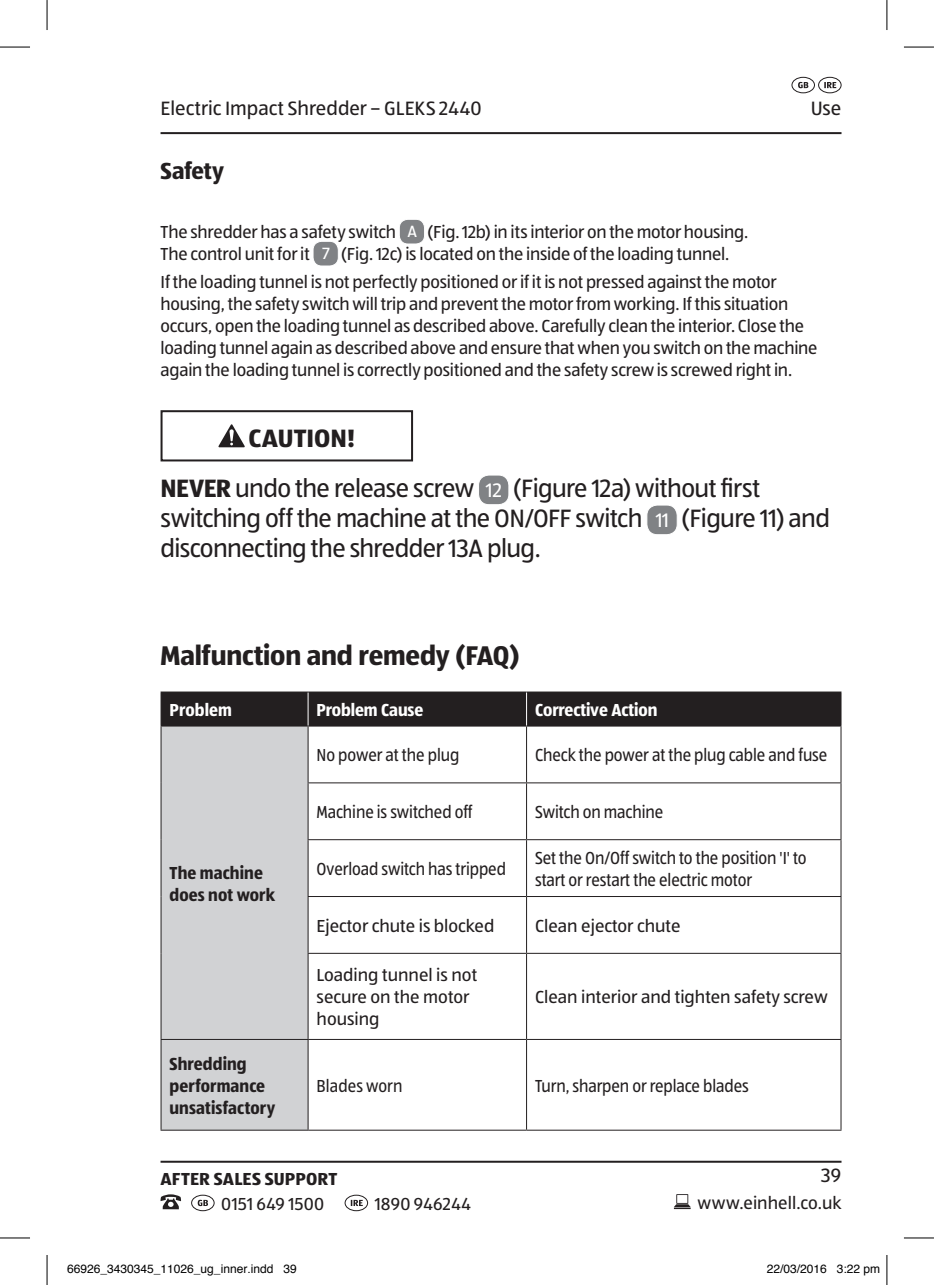
<style>
.page{position:relative;width:934px;height:1285px;background:#fff}
.page>*{position:absolute;margin:0;border:0;box-sizing:border-box;transform-origin:0 0}
.t1{font:700 28px "ALDISUEDOT";letter-spacing:-.005em;color:#231f20;scale:.95 1}
.t2{font:26px/49.8px "ALDISUEDOT";letter-spacing:-.025em;color:#231f20}
.t3{font:700 24px "ALDISUEDOT";letter-spacing:-.005em;color:#231f20;scale:.95 1}
.t4{font:20px "ALDISUEDOT";color:#231f20}
.t5{font:18px/22px "ALDISUEDOT";letter-spacing:-.005em;color:#231f20}
.t6{font:18px/22px "ALDISUEDOT";letter-spacing:-.005em;color:#231f20;scale:.9 1}
.t7{font:700 18px/22px "ALDISUEDOT";letter-spacing:.005em;color:#231f20;scale:.9 1}
.t8{font:700 18px "ALDISUEDOT";letter-spacing:-.005em;color:#fff;scale:.9 1}
.t9{font:700 18px "ALDISUEDOT";letter-spacing:.005em;color:#231f20}
.t10{font:18px "ALDISUEDOT";letter-spacing:.015em;color:#231f20}
.t11{font:12px "Helvetica";color:#000}
.s1{font-size:16.8px;color:#fff}
.s2{font-weight:700}
.s3{font-size:20.2px;color:#fff}
</style>
<div class="page">
<hr style="left:160px;top:1160px;width:681px;height:2px;background:#231f20">
<svg style="left:160px;top:1194px;width:21px;height:15px"></svg>
<div style="left:191px;top:1194px;width:23px;height:17px;border:1px solid #231f20;border-radius:50%"></div>
<svg style="left:198px;top:1199px;width:10px;height:7px"></svg>
<div style="left:344px;top:1194px;width:24px;height:17px;border:1px solid #231f20;border-radius:50%"></div>
<svg style="left:350px;top:1200px;width:13px;height:6px"></svg>
<svg style="left:673px;top:1194px;width:17px;height:15px"></svg>
<hr style="left:160px;top:132px;width:681px;height:2px;background:#231f20">
<div style="left:791px;top:77px;width:23px;height:16px;border:1px solid #231f20;border-radius:50%"></div>
<svg style="left:798px;top:82px;width:10px;height:6px"></svg>
<div style="left:817px;top:77px;width:24px;height:16px;border:1px solid #231f20;border-radius:50%"></div>
<svg style="left:824px;top:82px;width:12px;height:6px"></svg>
<div style="left:399px;top:219px;width:25px;height:25px;background:#808285;border-radius:9px"></div>
<div style="left:399px;top:219px;width:26px;height:25px;border:1px solid #fff;border-radius:9px"></div>
<div style="left:313px;top:241px;width:25px;height:25px;background:#808285;border-radius:9px"></div>
<div style="left:312px;top:241px;width:26px;height:25px;border:1px solid #fff;border-radius:9px"></div>
<div style="left:160px;top:410px;width:253px;height:51px;border:2px solid #231f20"></div>
<svg style="left:218px;top:424px;width:27px;height:23px"></svg>
<div style="left:478px;top:475px;width:30px;height:30px;background:#808285;border-radius:10px"></div>
<div style="left:478px;top:474px;width:31px;height:31px;border:1px solid #fff;border-radius:10px"></div>
<div style="left:646px;top:505px;width:31px;height:30px;background:#808285;border-radius:10px"></div>
<div style="left:646px;top:504px;width:31px;height:31px;border:1px solid #fff;border-radius:10px"></div>
<div style="left:161px;top:692px;width:679px;height:33px;background:#231f20"></div>
<div style="left:161px;top:726px;width:146px;height:403px;background:#d1d2d4"></div>
<hr style="left:160px;top:691px;width:148px;height:1px;background:#231f20">
<hr style="left:160px;top:692px;width:1px;height:33px;background:#231f20">
<hr style="left:308px;top:691px;width:218px;height:1px;background:#231f20">
<hr style="left:526px;top:691px;width:315px;height:1px;background:#231f20">
<hr style="left:840px;top:692px;width:1px;height:33px;background:#231f20">
<hr style="left:160px;top:725px;width:148px;height:1px;background:#231f20">
<hr style="left:160px;top:726px;width:1px;height:57px;background:#231f20">
<hr style="left:160px;top:783px;width:1px;height:56px;background:#231f20">
<hr style="left:160px;top:839px;width:1px;height:57px;background:#231f20">
<hr style="left:160px;top:896px;width:1px;height:57px;background:#231f20">
<hr style="left:160px;top:953px;width:1px;height:86px;background:#231f20">
<hr style="left:308px;top:725px;width:218px;height:1px;background:#231f20">
<hr style="left:307px;top:726px;width:1px;height:56px;background:#231f20">
<hr style="left:526px;top:725px;width:315px;height:1px;background:#231f20">
<hr style="left:526px;top:726px;width:1px;height:56px;background:#231f20">
<hr style="left:840px;top:726px;width:1px;height:56px;background:#231f20">
<hr style="left:307px;top:782px;width:219px;height:1px;background:#231f20">
<hr style="left:307px;top:783px;width:1px;height:56px;background:#231f20">
<hr style="left:526px;top:782px;width:315px;height:1px;background:#231f20">
<hr style="left:526px;top:783px;width:1px;height:56px;background:#231f20">
<hr style="left:840px;top:783px;width:1px;height:56px;background:#231f20">
<hr style="left:307px;top:839px;width:219px;height:1px;background:#231f20">
<hr style="left:307px;top:840px;width:1px;height:56px;background:#231f20">
<hr style="left:526px;top:839px;width:315px;height:1px;background:#231f20">
<hr style="left:526px;top:840px;width:1px;height:56px;background:#231f20">
<hr style="left:840px;top:840px;width:1px;height:56px;background:#231f20">
<hr style="left:307px;top:897px;width:1px;height:56px;background:#231f20">
<hr style="left:526px;top:897px;width:1px;height:56px;background:#231f20">
<hr style="left:840px;top:897px;width:1px;height:56px;background:#231f20">
<hr style="left:307px;top:954px;width:1px;height:85px;background:#231f20">
<hr style="left:526px;top:954px;width:1px;height:85px;background:#231f20">
<hr style="left:840px;top:954px;width:1px;height:85px;background:#231f20">
<hr style="left:160px;top:1039px;width:148px;height:1px;background:#231f20">
<hr style="left:160px;top:1040px;width:1px;height:89px;background:#231f20">
<hr style="left:307px;top:896px;width:219px;height:1px;background:#231f20">
<hr style="left:526px;top:896px;width:315px;height:1px;background:#231f20">
<hr style="left:307px;top:953px;width:219px;height:1px;background:#231f20">
<hr style="left:526px;top:953px;width:315px;height:1px;background:#231f20">
<hr style="left:308px;top:1039px;width:218px;height:1px;background:#231f20">
<hr style="left:307px;top:1040px;width:1px;height:89px;background:#231f20">
<hr style="left:526px;top:1039px;width:315px;height:1px;background:#231f20">
<hr style="left:526px;top:1040px;width:1px;height:89px;background:#231f20">
<hr style="left:840px;top:1040px;width:1px;height:89px;background:#231f20">
<hr style="left:160px;top:1129px;width:148px;height:1px;background:#231f20">
<hr style="left:308px;top:1129px;width:218px;height:1px;background:#231f20">
<hr style="left:526px;top:1129px;width:315px;height:1px;background:#231f20">
<hr style="left:307px;top:692px;width:1px;height:33px;background:#fff">
<hr style="left:526px;top:692px;width:1px;height:33px;background:#fff">
<hr style="left:0;top:47px;width:30px;height:1px;background:#000">
<hr style="left:903px;top:47px;width:30px;height:1px;background:#000">
<hr style="left:0;top:1237px;width:30px;height:1px;background:#000">
<hr style="left:903px;top:1237px;width:30px;height:1px;background:#000">
<hr style="left:47px;top:0;width:1px;height:30px;background:#000">
<hr style="left:47px;top:1255px;width:1px;height:30px;background:#000">
<hr style="left:886px;top:0;width:1px;height:30px;background:#000">
<hr style="left:886px;top:1255px;width:1px;height:30px;background:#000">
<p class="t4" style="left:160px;top:96px;width:322px">Electric Impact Shredder – GLEKS 2440</p>
<p class="t4" style="left:810px;top:96px;width:32px">Use</p>
<h3 class="t3" style="left:160px;top:155px;width:69px">Safety</h3>
<p class="t5" style="left:160px;top:221px;width:589px">The shredder has a safety switch <span class="s1">A</span> (Fig. 12b) in its interior on the motor housing.<br>The control unit for it <span class="s1">7</span> (Fig. 12c) is located on the inside of the loading tunnel.</p>
<p class="t5" style="left:160px;top:270px;width:658px">If the loading tunnel is not perfectly positioned or if it is not pressed against the motor housing, the safety switch will trip and prevent the motor from working. If this situation occurs, open the loading tunnel as described above. Carefully clean the interior. Close the loading tunnel again as described above and ensure that when you switch on the machine again the loading tunnel is correctly positioned and the safety screw is screwed right in.</p>
<h2 class="t2" style="left:160px;top:413px;width:601px;text-indent:88px"><span class="s2">CAUTION!<br>NEVER</span> undo the release screw <span class="s3">12</span> (Figure 12a) without first</h2>
<h2 class="t2" style="left:160px;top:502px;width:670px;line-height:30px">switching off the machine at the ON/OFF switch <span class="s3">11</span> (Figure 11) and disconnecting the shredder 13A plug.</h2>
<h1 class="t1" style="left:160px;top:636px;width:379px">Malfunction and remedy (FAQ)</h1>
<p class="t8" style="left:169px;top:698px;width:71px">Problem</p>
<p class="t8" style="left:316px;top:698px;width:120px">Problem Cause</p>
<p class="t8" style="left:535px;top:698px;width:137px">Corrective Action</p>
<p class="t7" style="left:169px;top:861px;width:119px">The machine does not work</p>
<p class="t7" style="left:169px;top:1052px;width:119px">Shredding performance unsatisfactory</p>
<p class="t6" style="left:316px;top:744px;width:160px">No power at the plug</p>
<p class="t6" style="left:535px;top:744px;width:326px">Check the power at the plug cable and fuse</p>
<p class="t6" style="left:316px;top:800px;width:175px">Machine is switched off</p>
<p class="t6" style="left:535px;top:800px;width:144px">Switch on machine</p>
<p class="t6" style="left:316px;top:857px;width:212px">Overload switch has tripped</p>
<p class="t6" style="left:535px;top:846px;width:303px">Set the On/Off switch to the position 'I' to start or restart the electric motor</p>
<p class="t5" style="left:316px;top:914px;width:179px">Ejector chute is blocked</p>
<p class="t5" style="left:535px;top:914px;width:147px">Clean ejector chute</p>
<p class="t5" style="left:316px;top:963px;width:162px">Loading tunnel is not secure on the motor housing</p>
<p class="t5" style="left:535px;top:985px;width:294px">Clean interior and tighten safety screw</p>
<p class="t6" style="left:316px;top:1074px;width:97px">Blades worn</p>
<p class="t6" style="left:535px;top:1074px;width:239px">Turn, sharpen or replace blades</p>
<p class="t4" style="left:820px;top:1162px;width:22px">39</p>
<p class="t9" style="left:160px;top:1166px;width:178px">AFTER SALES SUPPORT</p>
<p class="t5" style="left:221px;top:1192px;width:104px">0151 649 1500</p>
<p class="t10" style="left:374px;top:1191px;width:97px">1890 946244</p>
<p class="t5" style="left:697px;top:1191px;width:145px">www.einhell.co.uk</p>
<p class="t11" style="left:67px;top:1259px;width:231px">66926_3430345_11026_ug_inner.indd 39</p>
<p class="t11" style="left:766px;top:1259px;width:115px">22/03/2016 3:22 pm</p>
</div>
